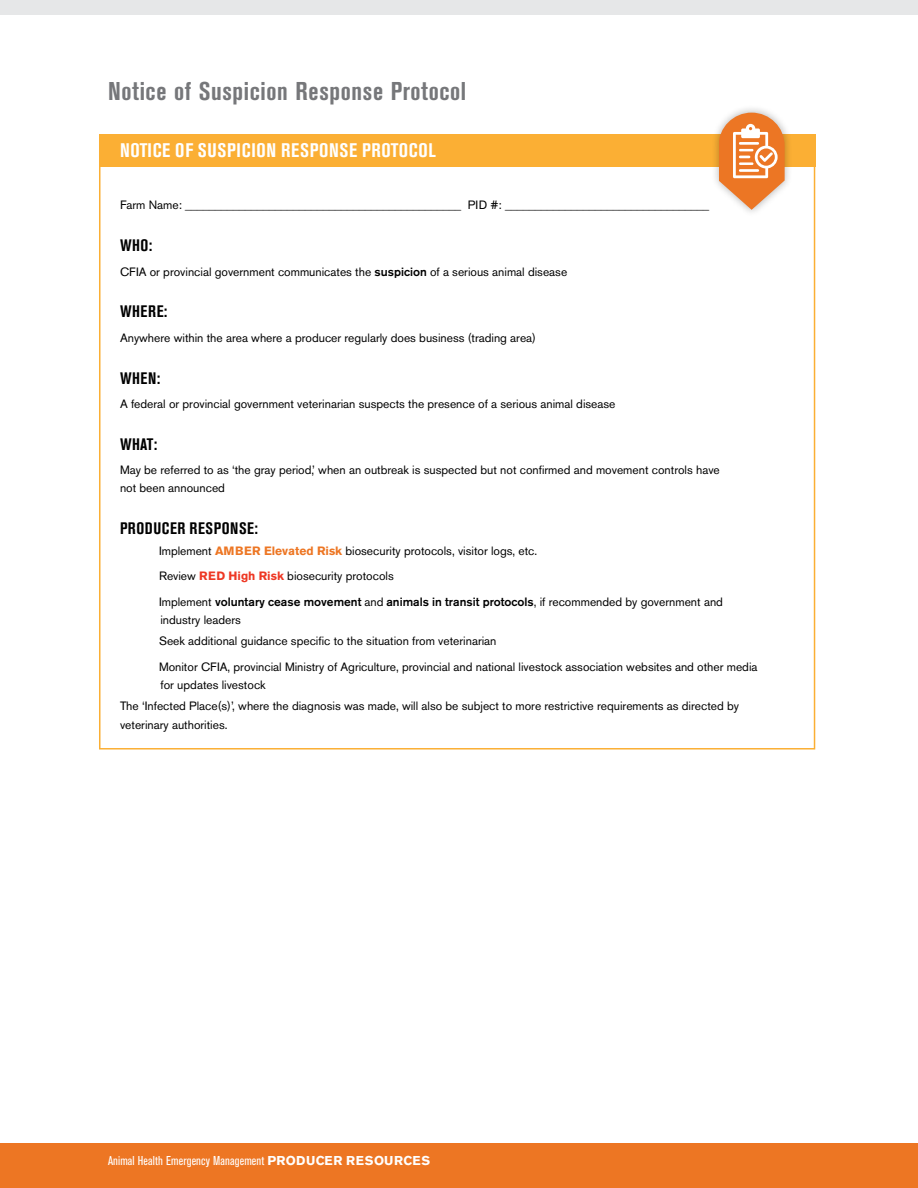
<style>
.page{position:relative;width:918px;height:1188px;background:#fff}
.page>*{position:absolute;margin:0;border:0;box-sizing:border-box;transform-origin:0 0}
.t1{font:700 condensed 25.5px "Akzidenz Grotesk BE";letter-spacing:.025em;color:#76777a}
.t2{font:700 condensed 19.5px "Akzidenz Grotesk BE";letter-spacing:.035em;color:#fff}
.t3{font:700 condensed 16.5px "Akzidenz Grotesk BE";letter-spacing:.035em;color:#000}
.t4{font:condensed 12.75px "Akzidenz Grotesk BE";letter-spacing:.01em;color:#fff}
.t5{font:12px/18px "Akzidenz Grotesk BE";color:#000}
.s1{font-weight:500}
.s2{font-weight:700;color:#ed7623}
.s3{font-weight:700;color:#ee3824}
.s4{font-weight:700;font-stretch:normal}
</style>
<div class="page">
<div style="left:99px;top:135px;width:717px;height:32px;background:#fbaf34"></div>
<div style="left:711px;top:105px;width:81px;height:112px;background:#000;opacity:.3"></div>
<svg style="left:719px;top:113px;width:65px;height:97px"></svg>
<div style="left:0;top:1143px;width:918px;height:45px;background:#ed7623"></div>
<div style="left:0;top:0;width:918px;height:14px;background:#e6e7e8"></div>
<h1 class="t1" style="left:108px;top:77px;width:360px">Notice of Suspicion Response Protocol</h1>
<h2 class="t2" style="left:120px;top:139px;width:317px">NOTICE OF SUSPICION RESPONSE PROTOCOL</h2>
<p class="t5" style="left:120px;top:196px;width:591px">Farm Name: ______________________________________________ PID #: __________________________________</p>
<h3 class="t3" style="left:120px;top:236px;width:34px">WHO:</h3>
<p class="t5" style="left:120px;top:263px;width:449px">CFIA or provincial government communicates the <span class="s1">suspicion</span> of a serious animal disease</p>
<h3 class="t3" style="left:120px;top:302px;width:49px">WHERE:</h3>
<p class="t5" style="left:120px;top:329px;width:418px">Anywhere within the area where a producer regularly does business (trading area)</p>
<h3 class="t3" style="left:120px;top:368px;width:42px">WHEN:</h3>
<p class="t5" style="left:120px;top:395px;width:497px">A federal or provincial government veterinarian suspects the presence of a serious animal disease</p>
<h3 class="t3" style="left:120px;top:435px;width:39px">WHAT:</h3>
<p class="t5" style="left:120px;top:461px;width:601px">May be referred to as ‘the gray period,’ when an outbreak is suspected but not confirmed and movement controls have not been announced</p>
<h3 class="t3" style="left:120px;top:519px;width:139px">PRODUCER RESPONSE:</h3>
<p class="t5" style="left:159px;top:538px;width:566px;line-height:25.7px">Implement <span class="s2">AMBER Elevated Risk</span> biosecurity protocols, visitor logs, etc.<br>Review <span class="s3">RED High Risk</span> biosecurity protocols<br>Implement <span class="s1">voluntary cease movement</span> and <span class="s1">animals in transit protocols</span>, if recommended by government and</p>
<p class="t5" style="left:159px;top:610px;width:339px;line-height:21px">industry leaders<br>Seek additional guidance specific to the situation from veterinarian</p>
<p class="t5" style="left:159px;top:658px;width:600px">Monitor CFIA, provincial Ministry of Agriculture, provincial and national livestock association websites and other media for updates livestock</p>
<p class="t5" style="left:120px;top:696px;width:621px;line-height:19.5px">The ‘Infected Place(s)’, where the diagnosis was made, will also be subject to more restrictive requirements as directed by veterinary authorities.</p>
<p class="t4" style="left:108px;top:1153px;width:324px">Animal Health Emergency Management <span class="s4">PRODUCER RESOURCES</span></p>
</div>
